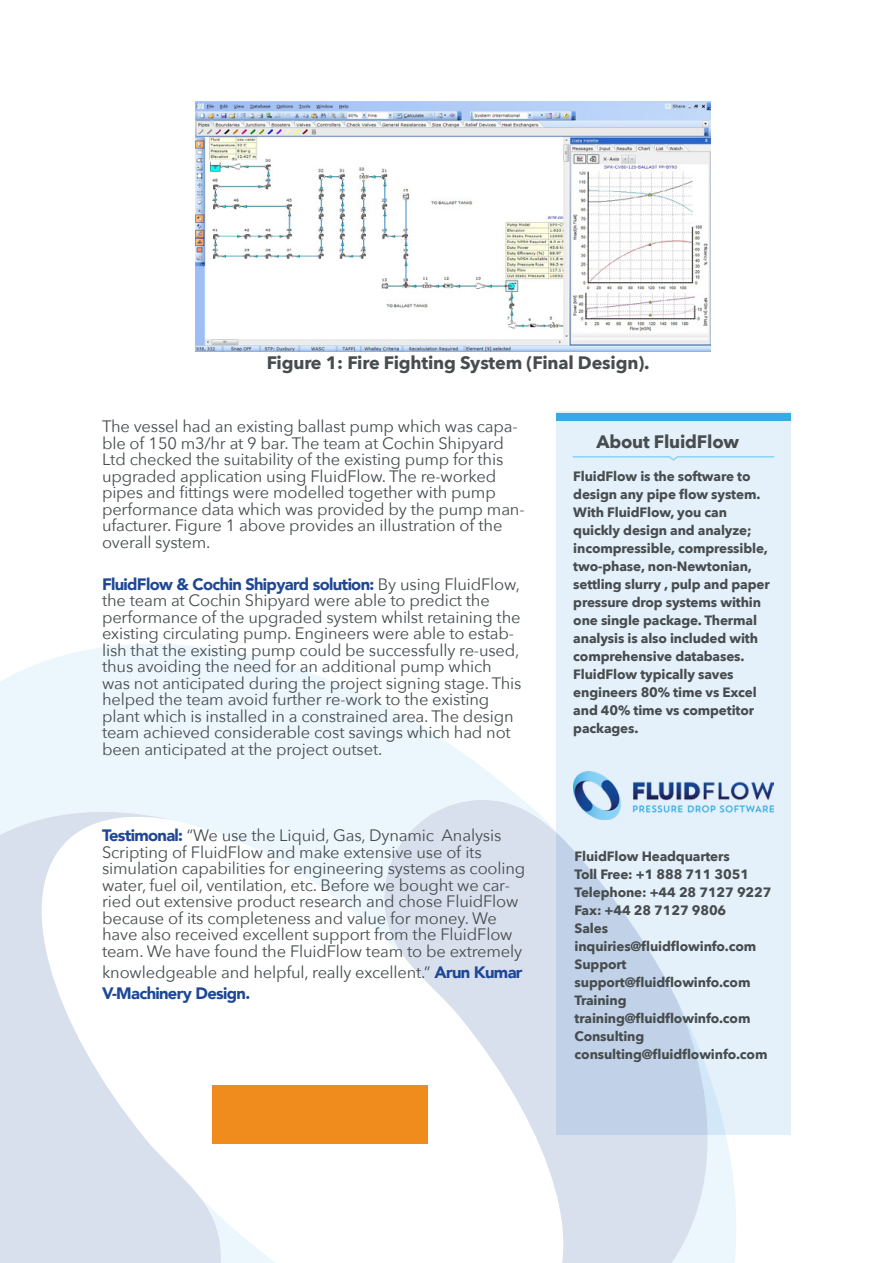
<style>
.page{position:relative;width:893px;height:1263px;background:#fff}
.page>*{position:absolute;margin:0;border:0;box-sizing:border-box;transform-origin:0 0}
.t1{font:700 18px "Avenir Next";letter-spacing:-.01em;color:#474c4e}
.t2{font:16.5px/16.5px "Avenir Next";letter-spacing:-.01em;color:#474c4e}
.t3{font:900 16.5px "Avenir";letter-spacing:-.04em;color:#1e4896}
.t4{font:700 13.5px/18px "Avenir Next";letter-spacing:-.01em;color:#474c4e}
.s1{font-family:"Avenir Next";font-weight:400;color:#474c4e}
.s2{font-family:"Avenir";font-weight:900;color:#1e4896}
</style>
<div class="page">
<svg style="left:228px;top:1134px;width:532px;height:129px"></svg>
<svg style="left:377px;top:1134px;width:347px;height:129px"></svg>
<svg style="left:0;top:644px;width:559px;height:512px"></svg>
<svg style="left:0;top:805px;width:228px;height:458px"></svg>
<svg style="left:556px;top:411px;width:235px;height:723px;background:#ddeaf6"></svg>
<img style="left:195px;top:101px;width:515px;height:251px">
<div style="left:556px;top:413px;width:235px;height:8px;background:#35abe2"></div>
<svg style="left:572px;top:455px;width:203px;height:7px"></svg>
<img style="left:573px;top:772px;width:200px;height:47px">
<div style="left:212px;top:1086px;width:216px;height:58px;background:#f08c1d"></div>
<p class="t1" style="left:267px;top:347px;width:384px">Figure 1: Fire Fighting System (Final Design).</p>
<p class="t2" style="left:102px;top:417px;width:424px">The vessel had an existing ballast pump which was capa&shy;ble of 150 m3/hr at 9 bar. The team at Cochin Shipyard Ltd checked the suitability of the existing pump for this upgraded application using FluidFlow. The re-worked pipes and fittings were modelled together with pump performance data which was provided by the pump man&shy;ufacturer. Figure 1 above provides an illustration of the overall system.</p>
<p class="t3" style="left:102px;top:570px;width:419px">FluidFlow &amp; Cochin Shipyard solution: <span class="s1">By using FluidFlow,</span></p>
<p class="t2" style="left:102px;top:591px;width:421px">the team at Cochin Shipyard were able to predict the performance of the upgraded system whilst retaining the existing circulating pump. Engineers were able to estab&shy;lish that the existing pump could be successfully re-used, thus avoiding the need for an additional pump which was not anticipated during the project signing stage. This helped the team avoid further re-work to the existing plant which is installed in a constrained area. The design team achieved considerable cost savings which had not been anticipated at the project outset.</p>
<p class="t2" style="left:102px;top:826px;width:425px"><span class="s2">Testimonal:</span> “We use the Liquid, Gas, Dynamic Analysis Scripting of FluidFlow and make extensive use of its simulation capabilities for engineering systems as cooling water, fuel oil, ventilation, etc. Before we bought we car&shy;ried out extensive product research and chose FluidFlow because of its completeness and value for money. We have also received excellent support from the FluidFlow team. We have found the FluidFlow team to be extremely</p>
<p class="t2" style="left:102px;top:963px;width:422px">knowledgeable and helpful, really excellent.” <span class="s2">Arun Kumar</span></p>
<p class="t3" style="left:102px;top:979px;width:150px">V-Machinery Design.</p>
<p class="t1" style="left:596px;top:426px;width:144px">About FluidFlow</p>
<p class="t4" style="left:573px;top:467px;width:198px">FluidFlow is the software to design any pipe flow system.<br>With FluidFlow, you can quickly design and analyze; incompressible, compressible, two-phase, non-Newtonian, settling slurry , pulp and paper pressure drop systems within one single package. Thermal analysis is also included with comprehensive databases.<br>FluidFlow typically saves engineers 80% time vs Excel and 40% time vs competitor packages.</p>
<p class="t4" style="left:575px;top:847px;width:198px">FluidFlow Headquarters<br>Toll Free: +1 888 711 3051<br>Telephone: +44 28 7127 9227<br>Fax: +44 28 7127 9806<br>Sales inquiries@fluidflowinfo.com<br>Support support@fluidflowinfo.com<br>Training training@fluidflowinfo.com<br>Consulting consulting@fluidflowinfo.com</p>
</div>
